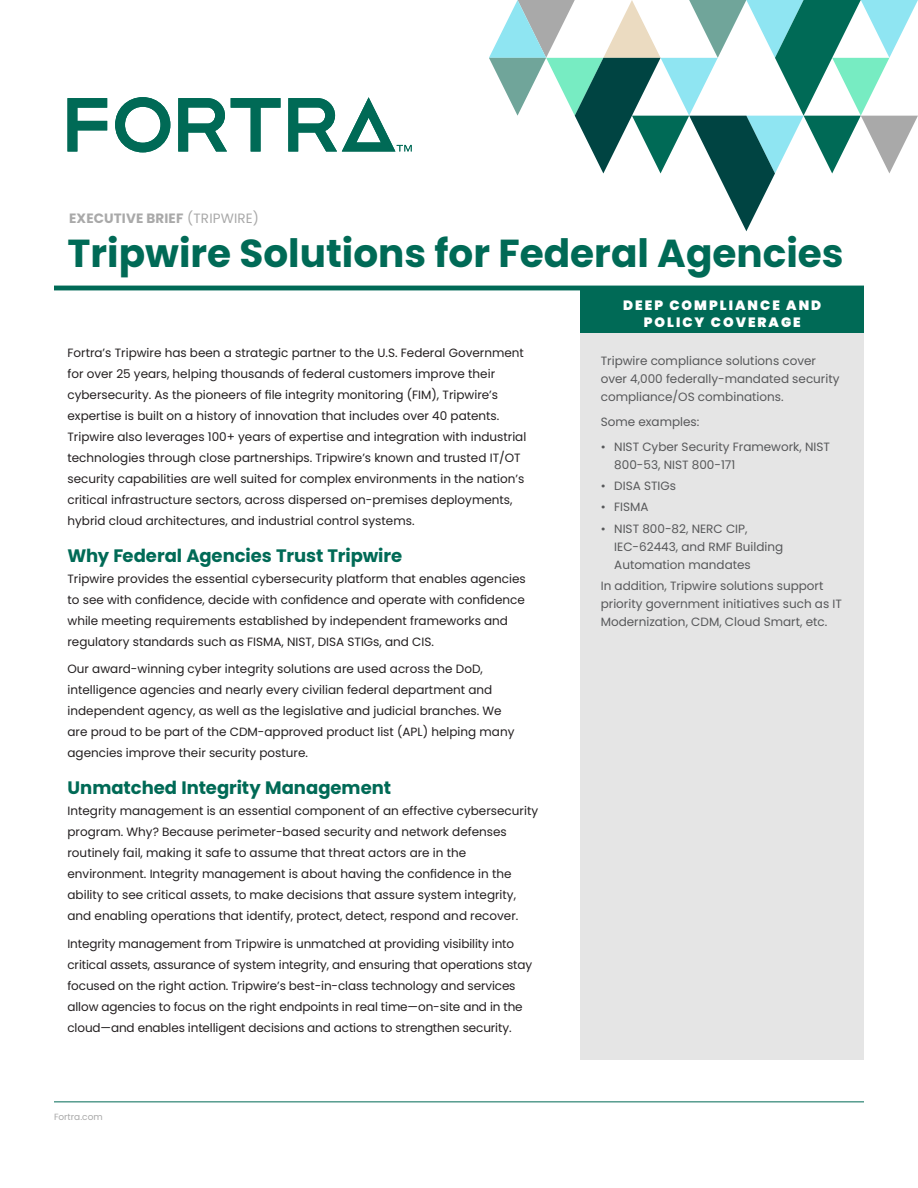
<style>
.page{position:relative;width:918px;height:1188px;background:#fff}
.page>*{position:absolute;margin:0;border:0;box-sizing:border-box;transform-origin:0 0}
.FTA_Title__with_rule{font:700 39px "Poppins";color:#006a56}
.FTA_H1{font:700 18px "Poppins";color:#006a56}
.FTA_Sidebar_-_Header{font:900 13.5px/16.2px "Poppins";letter-spacing:.15em;color:#fff;text-align:center}
.FTA_Document_Type{font:700 13.5px "Poppins";letter-spacing:.01em;color:#a9a9a9}
.FTA_Body{font:12px/21px "Poppins";color:#231f20}
.FTA_Sidebar_-_Body{font:12px/18px "Poppins";color:#57585a}
.t1{font:9px "Poppins";color:#a9a9a9}
.s1{font-weight:400}
</style>
<div class="page">
<svg style="left:489px;top:0;width:429px;height:231px"></svg>
<hr style="left:54px;top:1101px;width:810px;height:1px;background:#006a56">
<svg style="left:68px;top:98px;width:39px;height:54px"></svg>
<svg style="left:178px;top:98px;width:103px;height:54px"></svg>
<svg style="left:115px;top:97px;width:55px;height:55px"></svg>
<svg style="left:288px;top:97px;width:124px;height:55px"></svg>
<div style="left:580px;top:333px;width:284px;height:727px;background:#e5e5e5"></div>
<div style="left:580px;top:289px;width:284px;height:44px;background:#006a56"></div>
<hr style="left:54px;top:286px;width:810px;height:4px;background:#006a56">
<p class="FTA_Document_Type" style="left:69px;top:210px;width:191px">EXECUTIVE BRIEF <span class="s1">(TRIPWIRE)</span></p>
<p class="FTA_Title__with_rule" style="left:68px;top:230px;width:778px">Tripwire Solutions for Federal Agencies</p>
<p class="FTA_Body" style="left:68px;top:342px;width:460px">Fortra’s Tripwire has been a strategic partner to the U.S. Federal Government for over 25 years, helping thousands of federal customers improve their cybersecurity. As the pioneers of file integrity monitoring (FIM), Tripwire’s expertise is built on a history of innovation that includes over 40 patents.<br>Tripwire also leverages 100+ years of expertise and integration with industrial technologies through close partnerships. Tripwire’s known and trusted IT/OT security capabilities are well suited for complex environments in the nation’s critical infrastructure sectors, across dispersed on-premises deployments, hybrid cloud architectures, and industrial control systems.</p>
<p class="FTA_H1" style="left:68px;top:545px;width:336px">Why Federal Agencies Trust Tripwire</p>
<p class="FTA_Body" style="left:68px;top:568px;width:460px">Tripwire provides the essential cybersecurity platform that enables agencies to see with confidence, decide with confidence and operate with confidence while meeting requirements established by independent frameworks and regulatory standards such as FISMA, NIST, DISA STIGs, and CIS.</p>
<p class="FTA_Body" style="left:68px;top:659px;width:448px">Our award-winning cyber integrity solutions are used across the DoD, intelligence agencies and nearly every civilian federal department and independent agency, as well as the legislative and judicial branches. We are proud to be part of the CDM-approved product list (APL) helping many agencies improve their security posture.</p>
<p class="FTA_H1" style="left:68px;top:777px;width:325px">Unmatched Integrity Management</p>
<p class="FTA_Body" style="left:68px;top:800px;width:472px">Integrity management is an essential component of an effective cybersecurity program. Why? Because perimeter-based security and network defenses routinely fail, making it safe to assume that threat actors are in the environment. Integrity management is about having the confidence in the ability to see critical assets, to make decisions that assure system integrity, and enabling operations that identify, protect, detect, respond and recover.</p>
<p class="FTA_Body" style="left:68px;top:933px;width:466px">Integrity management from Tripwire is unmatched at providing visibility into critical assets, assurance of system integrity, and ensuring that operations stay focused on the right action. Tripwire’s best-in-class technology and services allow agencies to focus on the right endpoints in real time—on-site and in the cloud—and enables intelligent decisions and actions to strengthen security.</p>
<p class="t1" style="left:54px;top:1112px;width:50px">Fortra.com</p>
<p class="FTA_Sidebar_-_Header" style="left:623px;top:298px;width:200px">DEEP COMPLIANCE AND<br>POLICY COVERAGE</p>
<p class="FTA_Sidebar_-_Body" style="left:601px;top:352px;width:240px">Tripwire compliance solutions cover over 4,000 federally-mandated security compliance/OS combinations.</p>
<p class="FTA_Sidebar_-_Body" style="left:601px;top:413px;width:100px">Some examples:</p>
<p class="FTA_Sidebar_-_Body" style="left:614px;top:438px;width:217px;text-indent:-14px">• NIST Cyber Security Framework, NIST<br>800-53, NIST 800-171</p>
<p class="FTA_Sidebar_-_Body" style="left:601px;top:477px;width:77px">• DISA STIGs</p>
<p class="FTA_Sidebar_-_Body" style="left:601px;top:498px;width:49px">• FISMA</p>
<p class="FTA_Sidebar_-_Body" style="left:614px;top:520px;width:171px;text-indent:-14px">• NIST 800-82, NERC CIP,<br>IEC-62443, and RMF Building<br>Automation mandates</p>
<p class="FTA_Sidebar_-_Body" style="left:601px;top:577px;width:243px">In addition, Tripwire solutions support priority government initiatives such as IT<br>Modernization, CDM, Cloud Smart, etc.</p>
</div>
